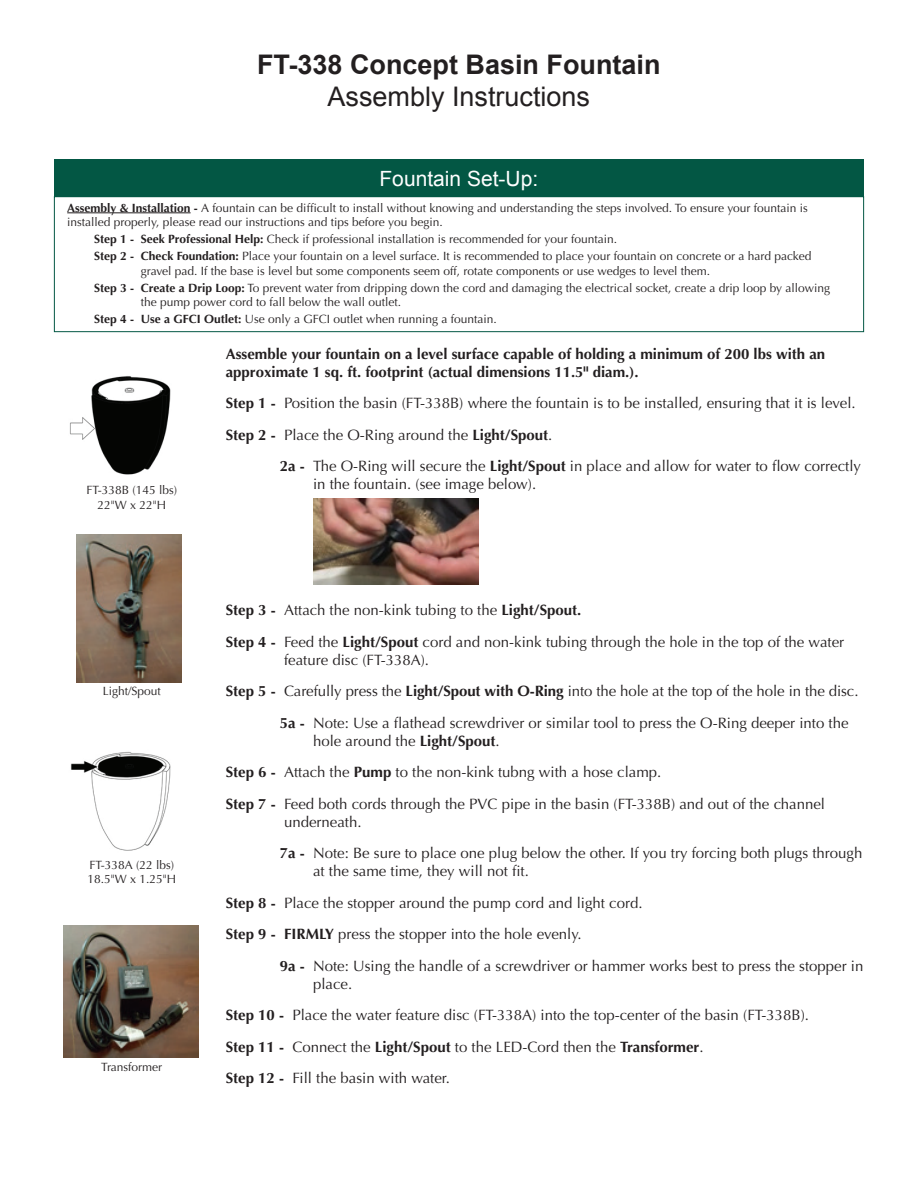
<style>
.page{position:relative;width:918px;height:1188px;background:#fff}
.page>*{position:absolute;margin:0;border:0;box-sizing:border-box;transform-origin:0 0}
.t1{font:700 27px "Arial";color:#231f20}
.t2{font:27px "Arial";color:#231f20}
.t3{font:21px "Arial";color:#fff}
.t4{font:15px/31.5px "Optima";color:#231f20}
.t5{font:700 15px/18px "Optima";color:#231f20}
.t6{font:12px/14.4px "Optima";color:#231f20}
.s1{font-weight:700}
</style>
<div class="page">
<div style="left:54px;top:159px;width:810px;height:37px;background:#035744"></div>
<hr style="left:67px;top:213px;width:124px;height:1px;background:#231f20">
<div style="left:54px;top:196px;width:810px;height:136px;border:1px solid #035744"></div>
<img style="left:313px;top:499px;width:166px;height:85px">
<img style="left:77px;top:535px;width:104px;height:148px">
<img style="left:64px;top:925px;width:134px;height:132px">
<img style="left:70px;top:376px;width:101px;height:99px">
<img style="left:71px;top:751px;width:100px;height:100px">
<h1 class="t1" style="left:257px;top:46px;width:405px">FT-338 Concept Basin Fountain</h1>
<h1 class="t2" style="left:328px;top:79px;width:264px">Assembly Instructions</h1>
<h2 class="t3" style="left:379px;top:165px;width:160px">Fountain Set-Up:</h2>
<p class="t6" style="left:67px;top:201px;width:742px"><span class="s1">Assembly &amp; Installation -</span> A fountain can be difficult to install without knowing and understanding the steps involved. To ensure your fountain is installed properly, please read our instructions and tips before you begin.</p>
<p class="t6" style="left:94px;top:231px;width:719px;line-height:17.1px"><span class="s1">Step 1 - Seek Professional Help:</span> Check if professional installation is recommended for your fountain.<br><span class="s1">Step 2 - Check Foundation:</span> Place your fountain on a level surface. It is recommended to place your fountain on concrete or a hard packed</p>
<p class="t6" style="left:94px;top:262px;width:737px;line-height:17.1px;text-indent:47px">gravel pad. If the base is level but some components seem off, rotate components or use wedges to level them.<br><span class="s1">Step 3 - Create a Drip Loop:</span> To prevent water from dripping down the cord and damaging the electrical socket, create a drip loop by allowing</p>
<p class="t6" style="left:94px;top:294px;width:404px;line-height:17.1px;text-indent:47px">the pump power cord to fall below the wall outlet.<br><span class="s1">Step 4 - Use a GFCI Outlet:</span> Use only a GFCI outlet when running a fountain.</p>
<p class="t6" style="left:86px;top:483px;width:92px;text-align:center">FT-338B (145 lbs)<br>22"W x 22"H</p>
<p class="t6" style="left:103px;top:684px;width:60px">Light/Spout</p>
<p class="t6" style="left:87px;top:858px;width:90px">FT-338A (22 lbs)<br>18.5"W x 1.25"H</p>
<p class="t6" style="left:101px;top:1060px;width:62px">Transformer</p>
<p class="t5" style="left:226px;top:345px;width:601px">Assemble your fountain on a level surface capable of holding a minimum of 200 lbs with an approximate 1 sq. ft. footprint (actual dimensions 11.5" diam.).</p>
<p class="t4" style="left:226px;top:388px;width:632px"><span class="s1">Step 1 -</span> Position the basin (FT-338B) where the fountain is to be installed, ensuring that it is level.<br><span class="s1">Step 2 -</span> Place the O-Ring around the <span class="s1">Light/Spout</span>.</p>
<p class="t4" style="left:313px;top:458px;width:550px;line-height:18px;text-indent:-33px"><span class="s1">2a -</span> The O-Ring will secure the <span class="s1">Light/Spout</span> in place and allow for water to flow correctly in the fountain. (see image below).</p>
<p class="t4" style="left:226px;top:595px;width:620px"><span class="s1">Step 3 -</span> Attach the non-kink tubing to the <span class="s1">Light/Spout.<br>Step 4 -</span> Feed the <span class="s1">Light/Spout</span> cord and non-kink tubing through the hole in the top of the water</p>
<p class="t4" style="left:284px;top:644px;width:147px">feature disc (FT-338A).</p>
<p class="t4" style="left:226px;top:676px;width:634px"><span class="s1">Step 5 -</span> Carefully press the <span class="s1">Light/Spout with O-Ring</span> into the hole at the top of the hole in the disc.</p>
<p class="t4" style="left:280px;top:707px;width:570px"><span class="s1">5a -</span> Note: Use a flathead screwdriver or similar tool to press the O-Ring deeper into the</p>
<p class="t4" style="left:226px;top:725px;width:601px;text-indent:87px">hole around the <span class="s1">Light/Spout</span>.<br><span class="s1">Step 6 -</span> Attach the <span class="s1">Pump</span> to the non-kink tubng with a hose clamp.<br><span class="s1">Step 7 -</span> Feed both cords through the PVC pipe in the basin (FT-338B) and out of the channel</p>
<p class="t4" style="left:280px;top:806px;width:584px">underneath.<br><span class="s1">7a -</span> Note: Be sure to place one plug below the other. If you try forcing both plugs through</p>
<p class="t4" style="left:226px;top:856px;width:418px;text-indent:87px">at the same time, they will not fit.<br><span class="s1">Step 8 -</span> Place the stopper around the pump cord and light cord.<br><span class="s1">Step 9 - FIRMLY</span> press the stopper into the hole evenly.</p>
<p class="t4" style="left:313px;top:957px;width:552px;line-height:18px;text-indent:-33px"><span class="s1">9a -</span> Note: Using the handle of a screwdriver or hammer works best to press the stopper in place.</p>
<p class="t4" style="left:226px;top:1000px;width:585px"><span class="s1">Step 10 -</span> Place the water feature disc (FT-338A) into the top-center of the basin (FT-338B).<br><span class="s1">Step 11 -</span> Connect the <span class="s1">Light/Spout</span> to the LED-Cord then the <span class="s1">Transformer</span>.<br><span class="s1">Step 12 -</span> Fill the basin with water.</p>
</div>
